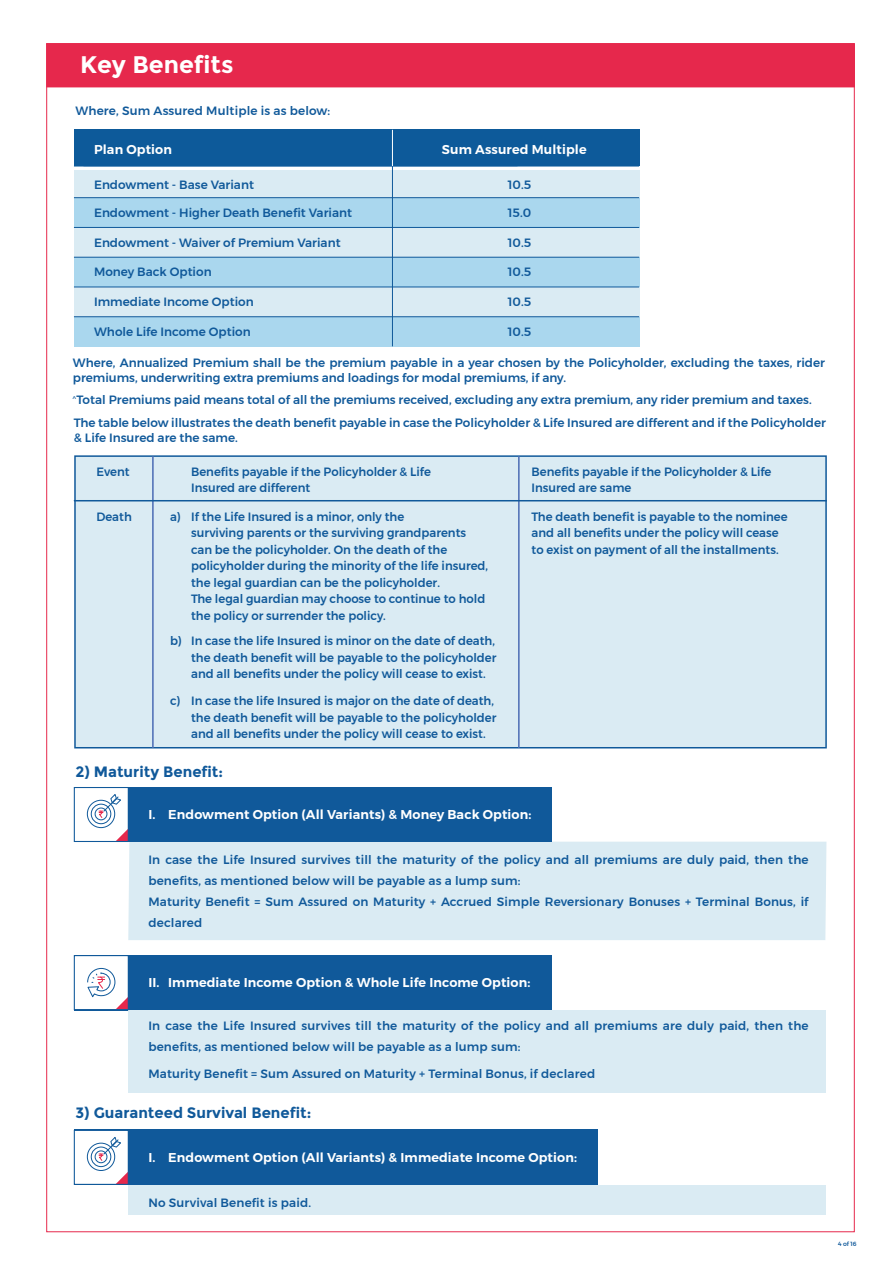
<style>
.page{position:relative;width:893px;height:1263px;background:#fff}
.page>*{position:absolute;margin:0;border:0;box-sizing:border-box;transform-origin:0 0}
.t1{font:700 24px "Montserrat";color:#fff}
.t2{font:700 15px "Montserrat";color:#10599a}
.t3{font:600 13.95px "Montserrat";letter-spacing:.01em;color:#fff}
.t4{font:600 12.75px "Montserrat";letter-spacing:.01em;color:#fff}
.t5{font:500 12px/16.5px "Montserrat";color:#10599a}
.t6{font:500 6px "Montserrat";color:#10599a}
</style>
<div class="page">
<div style="left:46px;top:43px;width:809px;height:1189px;background:#fff;border:1px solid #e6284c"></div>
<div style="left:74px;top:955px;width:478px;height:55px;background:#10599a"></div>
<div style="left:128px;top:1010px;width:697px;height:82px;background:#daebf3"></div>
<div style="left:128px;top:842px;width:698px;height:98px;background:#daebf3"></div>
<div style="left:74px;top:787px;width:478px;height:55px;background:#10599a"></div>
<div style="left:74px;top:787px;width:54px;height:54px;background:#fff"></div>
<svg style="left:117px;top:830px;width:10px;height:10px"></svg>
<div style="left:87px;top:800px;width:28px;height:28px;border:1px solid #10599a;border-radius:50%"></div>
<div style="left:91px;top:804px;width:20px;height:20px;border:1px solid #10599a;border-radius:50%"></div>
<div style="left:95px;top:807px;width:12px;height:13px;border:1px solid #10599a;border-radius:50%"></div>
<svg style="left:99px;top:794px;width:22px;height:25px"></svg>
<div style="left:74px;top:787px;width:55px;height:55px;border:1px solid #10599a"></div>
<div style="left:74px;top:1130px;width:524px;height:55px;background:#10599a"></div>
<div style="left:128px;top:1185px;width:697px;height:29px;background:#daebf3"></div>
<div style="left:74px;top:1130px;width:54px;height:54px;background:#fff"></div>
<svg style="left:117px;top:1173px;width:10px;height:10px"></svg>
<div style="left:87px;top:1143px;width:28px;height:28px;border:1px solid #10599a;border-radius:50%"></div>
<div style="left:91px;top:1146px;width:20px;height:21px;border:1px solid #10599a;border-radius:50%"></div>
<div style="left:95px;top:1150px;width:12px;height:13px;border:1px solid #10599a;border-radius:50%"></div>
<svg style="left:99px;top:1137px;width:22px;height:24px"></svg>
<div style="left:74px;top:1130px;width:55px;height:55px;border:1px solid #10599a"></div>
<div style="left:74px;top:955px;width:54px;height:54px;background:#fff"></div>
<svg style="left:87px;top:967px;width:40px;height:41px"></svg>
<div style="left:74px;top:955px;width:55px;height:55px;border:1px solid #10599a"></div>
<div style="left:46px;top:43px;width:809px;height:44px;border:1px solid #e6284c"></div>
<div style="left:74px;top:130px;width:565px;height:36px;background:#0d5a9a"></div>
<div style="left:74px;top:170px;width:565px;height:176px;background:#daebf3"></div>
<div style="left:74px;top:198px;width:565px;height:29px;background:#aad7ee"></div>
<div style="left:74px;top:257px;width:565px;height:30px;background:#aad7ee"></div>
<div style="left:74px;top:317px;width:565px;height:29px;background:#aad7ee"></div>
<hr style="left:74px;top:166px;width:565px;height:1px;background:#0d5a9a">
<hr style="left:74px;top:197px;width:565px;height:1px;background:#10599a">
<hr style="left:74px;top:227px;width:565px;height:1px;background:#10599a">
<hr style="left:74px;top:257px;width:565px;height:1px;background:#10599a">
<hr style="left:74px;top:287px;width:565px;height:1px;background:#10599a">
<hr style="left:74px;top:316px;width:565px;height:1px;background:#10599a">
<hr style="left:392px;top:166px;width:1px;height:180px;background:#10599a">
<hr style="left:392px;top:130px;width:1px;height:36px;background:#fff">
<div style="left:47px;top:44px;width:807px;height:43px;background:#e6284c"></div>
<div style="left:74px;top:455px;width:753px;height:293px;background:#daebf3;border:2px solid #10599a"></div>
<hr style="left:152px;top:456px;width:2px;height:292px;background:#506fb6">
<hr style="left:518px;top:456px;width:2px;height:292px;background:#506fb6">
<hr style="left:74px;top:500px;width:753px;height:1px;background:#10599a">
<h1 class="t1" style="left:80px;top:50px;width:155px">Key Benefits</h1>
<p class="t5" style="left:75px;top:102px;width:256px">Where, Sum Assured Multiple is as below:</p>
<p class="t4" style="left:94px;top:142px;width:79px">Plan Option</p>
<p class="t4" style="left:442px;top:142px;width:146px">Sum Assured Multiple</p>
<p class="t5" style="left:94px;top:176px;width:161px">Endowment - Base Variant</p>
<p class="t5" style="left:508px;top:176px;width:25px">10.5</p>
<p class="t5" style="left:94px;top:205px;width:260px">Endowment - Higher Death Benefit Variant</p>
<p class="t5" style="left:508px;top:205px;width:25px">15.0</p>
<p class="t5" style="left:94px;top:235px;width:248px">Endowment - Waiver of Premium Variant</p>
<p class="t5" style="left:508px;top:235px;width:25px">10.5</p>
<p class="t5" style="left:94px;top:263px;width:119px">Money Back Option</p>
<p class="t5" style="left:508px;top:263px;width:25px">10.5</p>
<p class="t5" style="left:94px;top:293px;width:161px">Immediate Income Option</p>
<p class="t5" style="left:508px;top:293px;width:25px">10.5</p>
<p class="t5" style="left:94px;top:323px;width:158px">Whole Life Income Option</p>
<p class="t5" style="left:508px;top:323px;width:25px">10.5</p>
<p class="t5" style="left:73px;top:355px;width:754px;line-height:15px">Where, Annualized Premium shall be the premium payable in a year chosen by the Policyholder, excluding the taxes, rider premiums, underwriting extra premiums and loadings for modal premiums, if any.</p>
<p class="t5" style="left:73px;top:388px;width:755px;line-height:23.4px"><sup>^</sup>Total Premiums paid means total of all the premiums received, excluding any extra premium, any rider premium and taxes.<br>The table below illustrates the death benefit payable in case the Policyholder &amp; Life Insured are different and if the Policyholder</p>
<p class="t5" style="left:74px;top:429px;width:165px">&amp; Life Insured are the same.</p>
<p class="t5" style="left:96px;top:463px;width:35px">Event</p>
<p class="t5" style="left:96px;top:508px;width:37px">Death</p>
<p class="t5" style="left:170px;top:508px;width:12px">a)</p>
<p class="t5" style="left:170px;top:632px;width:13px">b)</p>
<p class="t5" style="left:170px;top:693px;width:12px">c)</p>
<p class="t5" style="left:191px;top:463px;width:241px">Benefits payable if the Policyholder &amp; Life<br>Insured are different</p>
<p class="t5" style="left:191px;top:508px;width:298px">If the Life Insured is a minor, only the<br>surviving parents or the surviving grandparents can be the policyholder. On the death of the policyholder during the minority of the life insured, the legal guardian can be the policyholder.<br>The legal guardian may choose to continue to hold the policy or surrender the policy.</p>
<p class="t5" style="left:191px;top:632px;width:307px">In case the life Insured is minor on the date of death, the death benefit will be payable to the policyholder and all benefits under the policy will cease to exist.</p>
<p class="t5" style="left:191px;top:693px;width:307px">In case the life Insured is major on the date of death, the death benefit will be payable to the policyholder and all benefits under the policy will cease to exist.</p>
<p class="t2" style="left:75px;top:762px;width:149px">2) Maturity Benefit:</p>
<p class="t5" style="left:532px;top:463px;width:241px">Benefits payable if the Policyholder &amp; Life<br>Insured are same</p>
<p class="t5" style="left:532px;top:508px;width:257px">The death benefit is payable to the nominee and all benefits under the policy will cease to exist on payment of all the installments.</p>
<p class="t3" style="left:148px;top:806px;width:402px">I. Endowment Option (All Variants) &amp; Money Back</p>
<p class="t5" style="left:148px;top:849px;width:662px;line-height:21px">In case the Life Insured survives till the maturity of the policy and all premiums are duly paid, then the benefits, as mentioned below will be payable as a lump sum:<br>Maturity Benefit = Sum Assured on Maturity + Accrued Simple Reversionary Bonuses + Terminal Bonus, if declared</p>
<p class="t4" style="left:148px;top:806px;width:385px">I. Endowment Option (All Variants) &amp; Money Back Option:</p>
<p class="t4" style="left:148px;top:974px;width:384px">II. Immediate Income Option &amp; Whole Life Income Option:</p>
<p class="t5" style="left:148px;top:1015px;width:662px;line-height:21px">In case the Life Insured survives till the maturity of the policy and all premiums are duly paid, then the benefits, as mentioned below will be payable as a lump sum:</p>
<p class="t5" style="left:148px;top:1066px;width:448px">Maturity Benefit = Sum Assured on Maturity + Terminal Bonus, if declared</p>
<p class="t2" style="left:75px;top:1103px;width:237px">3) Guaranteed Survival Benefit:</p>
<p class="t4" style="left:148px;top:1149px;width:430px">I. Endowment Option (All Variants) &amp; Immediate Income Option:</p>
<p class="t5" style="left:148px;top:1194px;width:164px">No Survival Benefit is paid.</p>
<p class="t6" style="left:838px;top:1240px;width:20px">4 of 16</p>
</div>
